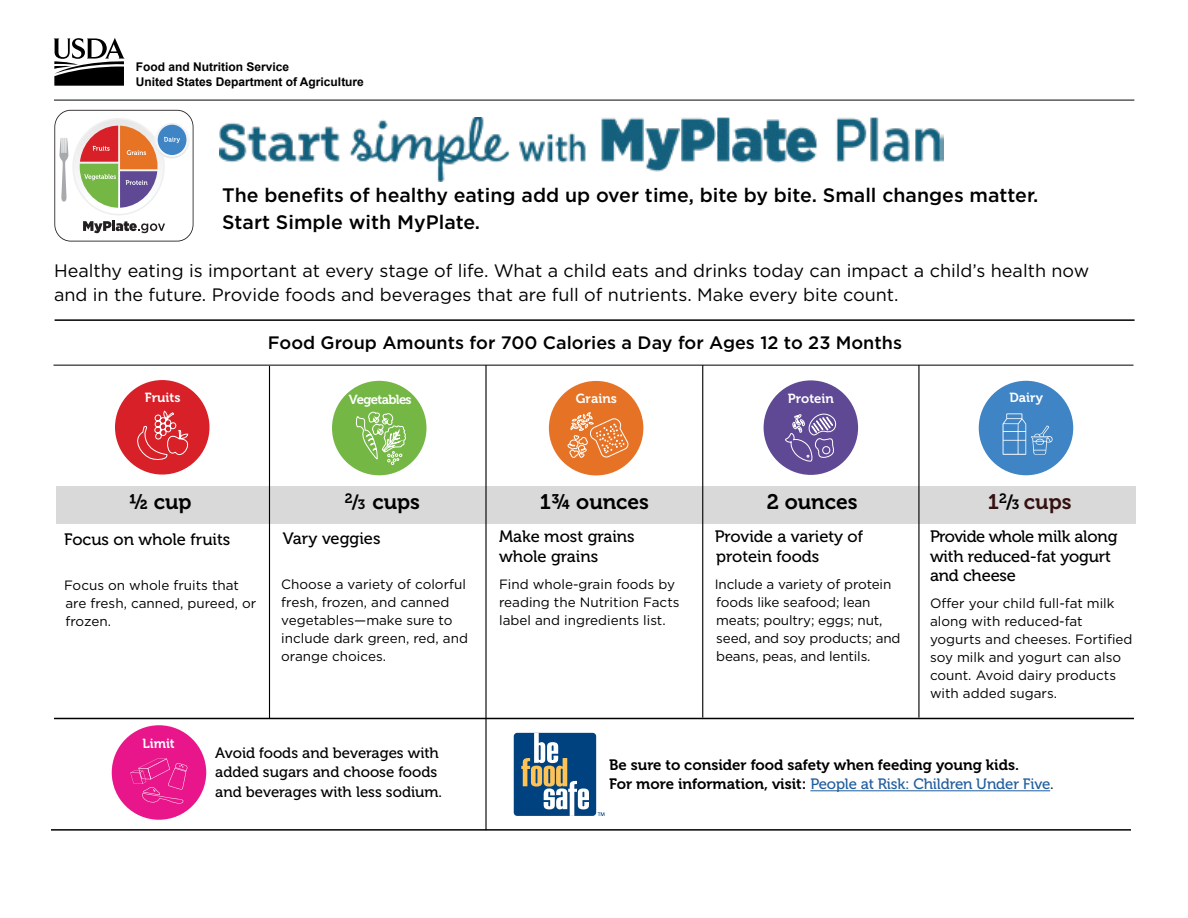
<style>
.page{position:relative;width:1188px;height:918px;background:#fff}
.page>*{position:absolute;margin:0;border:0;box-sizing:border-box;transform-origin:0 0}
.t1{font:21px "Museo 700";color:#000101}
.t2{font:21px "Museo 700";color:#361111}
.t3{font:500 19.5px/27px "Gotham";color:#000101}
.t4{font:18px/24px "Gotham";color:#000}
.t5{font:500 18px "Gotham";color:#000}
.t6{font:16.5px/19.5px "Museo 500";letter-spacing:-.005em;color:#000}
.t7{font:15px/19.5px "Museo 500";color:#000}
.t8{font:15px "Museo 500";letter-spacing:-.01em;color:#215e9e}
.t9{font:15px "Museo 700";color:#000}
.t10{font:13.5px/18px "Gotham";color:#000}
.t11{font:13.2px "Museo 700";letter-spacing:.005em;color:#fff}
.t12{font:13.2px "Museo 700";letter-spacing:-.05em;color:#fff}
.t13{font:700 12px "Arial";color:#000}
.s1{font-size:19.5px;color:#000}
.s2{font-size:13.5px;color:#000}
.s3{font-family:"Museo 700";color:#000}
.s4{color:#241f21}
</style>
<div class="page">
<div style="left:57px;top:486px;width:1079px;height:38px;background:#d9d9d9"></div>
<svg style="left:54px;top:110px;width:140px;height:132px"></svg>
<img style="left:219px;top:117px;width:725px;height:65px">
<svg style="left:54px;top:38px;width:70px;height:48px"></svg>
<hr style="left:54px;top:99px;width:1080px;height:2px;background:#58595b">
<div style="left:115px;top:380px;width:95px;height:95px;background:#d72027;border-radius:50%"></div>
<svg style="left:137px;top:411px;width:60px;height:51px"></svg>
<div style="left:332px;top:381px;width:95px;height:94px;background:#74b744;border-radius:50%"></div>
<svg style="left:355px;top:411px;width:51px;height:54px"></svg>
<div style="left:549px;top:381px;width:94px;height:94px;background:#e67325;border-radius:50%"></div>
<svg style="left:568px;top:412px;width:61px;height:46px"></svg>
<div style="left:764px;top:380px;width:94px;height:95px;background:#5f4995;border-radius:50%"></div>
<svg style="left:785px;top:413px;width:52px;height:49px"></svg>
<div style="left:979px;top:381px;width:94px;height:94px;background:#3f85c6;border-radius:50%"></div>
<svg style="left:1003px;top:413px;width:50px;height:42px"></svg>
<div style="left:112px;top:725px;width:94px;height:95px;background:#e8158b;border-radius:50%"></div>
<svg style="left:130px;top:759px;width:57px;height:45px"></svg>
<hr style="left:810px;top:790px;width:240px;height:1px;background:#215e9e">
<div style="left:514px;top:733px;width:82px;height:83px;background:#004280;border-radius:4px"></div>
<svg style="left:521px;top:733px;width:68px;height:83px"></svg>
<svg style="left:598px;top:812px;width:6px;height:4px"></svg>
<hr style="left:269px;top:366px;width:1px;height:352px;background:#000">
<hr style="left:485px;top:365px;width:2px;height:465px;background:#000">
<hr style="left:702px;top:365px;width:1px;height:353px;background:#000">
<hr style="left:918px;top:365px;width:2px;height:353px;background:#000">
<hr style="left:55px;top:319px;width:1080px;height:2px;background:#000">
<hr style="left:54px;top:718px;width:1080px;height:1px;background:#000">
<hr style="left:54px;top:365px;width:1080px;height:1px;background:#000">
<hr style="left:51px;top:829px;width:1080px;height:2px;background:#000">
<p class="t13" style="left:136px;top:58px;width:155px">Food and Nutrition Service</p>
<p class="t13" style="left:136px;top:73px;width:230px">United States Department of Agriculture</p>
<p class="t3" style="left:222px;top:181px;width:818px">The benefits of healthy eating add up over time, bite by bite. Small changes matter.<br>Start Simple with MyPlate.</p>
<p class="t4" style="left:54px;top:258px;width:1037px">Healthy eating is important at every stage of life. What a child eats and drinks today can impact a child’s health now and in the future. Provide foods and beverages that are full of nutrients. Make every bite count.</p>
<p class="t5" style="left:268px;top:331px;width:636px">Food Group Amounts for 700 Calories a Day for Ages 12 to 23 Months</p>
<p class="t11" style="left:145px;top:391px;width:37px">Fruits</p>
<p class="t12" style="left:349px;top:392px;width:65px">Vegetables</p>
<p class="t11" style="left:576px;top:391px;width:43px">Grains</p>
<p class="t11" style="left:788px;top:391px;width:48px">Protein</p>
<p class="t11" style="left:1010px;top:390px;width:35px">Dairy</p>
<p class="t1" style="left:128px;top:490px;width:65px">1/2 cup</p>
<p class="t6" style="left:64px;top:530px;width:168px">Focus on whole fruits</p>
<p class="t10" style="left:64px;top:576px;width:194px">Focus on whole fruits that are fresh, canned, pureed, or frozen.</p>
<p class="t1" style="left:345px;top:490px;width:77px"><sup>2</sup><span class="s1">/</span><span class="s2">3</span> cups</p>
<p class="t6" style="left:283px;top:529px;width:99px">Vary veggies</p>
<p class="t10" style="left:281px;top:575px;width:188px">Choose a variety of colorful fresh, frozen, and canned vegetables—make sure to include dark green, red, and orange choices.</p>
<p class="t11" style="left:143px;top:736px;width:34px">Limit</p>
<p class="t7" style="left:215px;top:743px;width:228px">Avoid foods and beverages with added sugars and choose foods and beverages with less sodium.</p>
<p class="t1" style="left:540px;top:490px;width:111px">13/4 ounces</p>
<p class="t6" style="left:499px;top:527px;width:137px">Make most grains whole grains</p>
<p class="t10" style="left:499px;top:575px;width:182px">Find whole-grain foods by reading the Nutrition Facts label and ingredients list.</p>
<p class="t1" style="left:767px;top:490px;width:92px">2 ounces</p>
<p class="t6" style="left:715px;top:527px;width:150px">Provide a variety of protein foods</p>
<p class="t10" style="left:715px;top:575px;width:187px">Include a variety of protein foods like seafood; lean meats; poultry; eggs; nut, seed, and soy products; and beans, peas, and lentils.</p>
<p class="t2" style="left:988px;top:490px;width:85px">1<sup>2</sup><span class="s1">/</span><span class="s2">3</span> cups</p>
<p class="t6" style="left:930px;top:527px;width:189px">Provide whole milk along with reduced-fat yogurt and cheese</p>
<p class="t10" style="left:930px;top:594px;width:204px">Offer your child full-fat milk along with reduced-fat yogurts and cheeses. Fortified soy milk and yogurt can also count. Avoid dairy products with added sugars.</p>
<p class="t9" style="left:609px;top:756px;width:412px">Be sure to consider food safety when feeding young kids.</p>
<p class="t8" style="left:609px;top:776px;width:446px"><span class="s3">For more information, visit:</span> People at Risk: Children Under Five<span class="s4">.</span></p>
</div>
